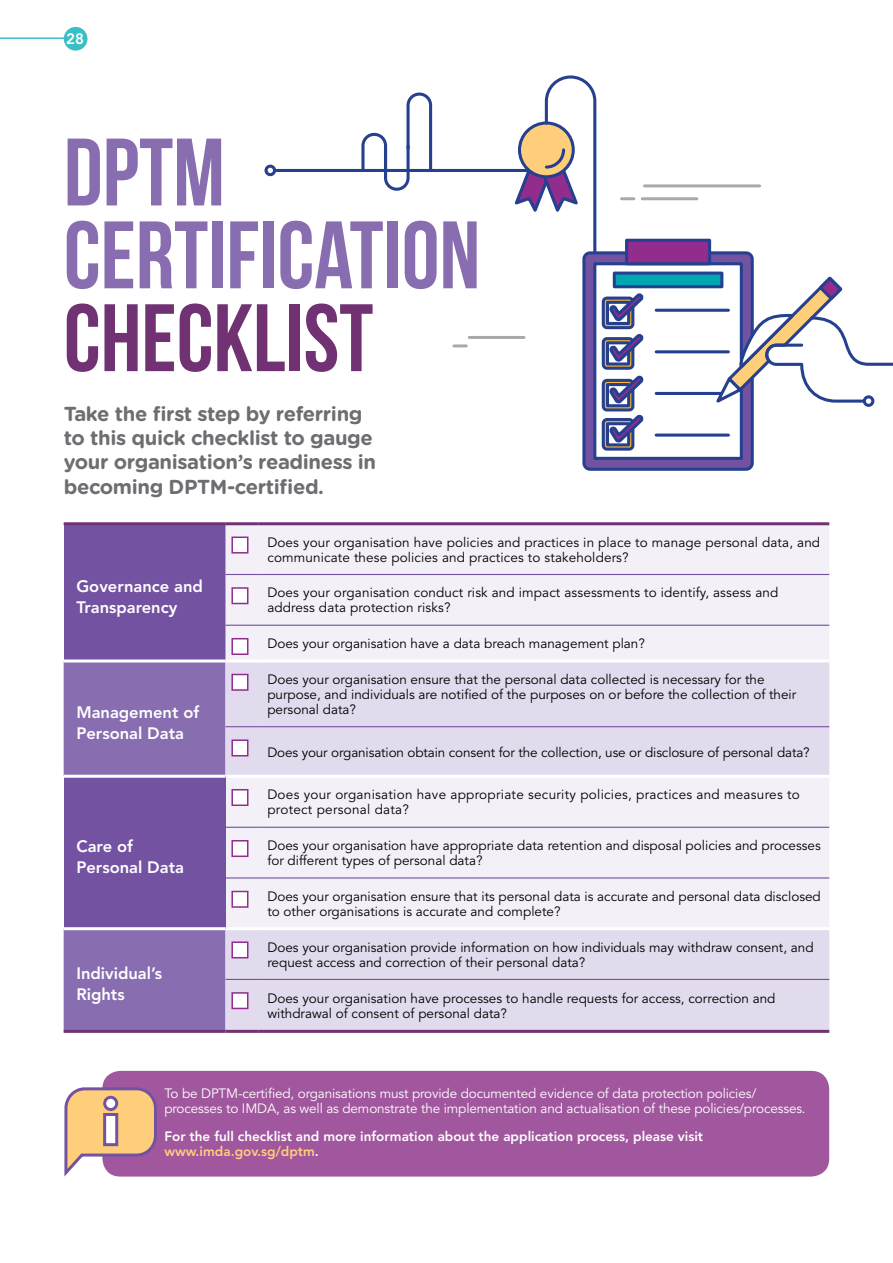
<style>
.page{position:relative;width:893px;height:1263px;background:#fff}
.page>*{position:absolute;margin:0;border:0;box-sizing:border-box;transform-origin:0 0}
.t1{font:700 95.55px/82.8px "Bebas Neue";color:#886db0}
.t2{font:700 95.55px "Bebas Neue";color:#703272}
.t3{font:700 20.25px/24.3px "Gotham Rounded";letter-spacing:-.02em;color:#6d6e71}
.t4{font:800 16.5px/21px "Avenir LT Std";color:#fff}
.t5{font:800 15px "Avenir LT Std";color:#fff}
.t6{font:13.5px/15px "Avenir LT Std";color:#000}
.t7{font:13.5px/15px "Avenir LT Std";letter-spacing:-.01em;color:#fff}
.t8{font:800 13.5px/15px "Avenir LT Std";color:#fff}
.t9{font:13.5px/15px "Avenir LT Std";letter-spacing:.02em;color:#000}
.s1{color:#ffce7b}
</style>
<div class="page">
<div style="left:102px;top:1071px;width:727px;height:105px;background:#a1579e;border-radius:18px"></div>
<svg style="left:621px;top:197px;width:13px;height:3px"></svg>
<svg style="left:454px;top:344px;width:12px;height:3px"></svg>
<hr style="left:469px;top:336px;width:55px;height:3px;background:#a7a9ac">
<hr style="left:642px;top:197px;width:55px;height:3px;background:#a7a9ac">
<hr style="left:644px;top:184px;width:116px;height:3px;background:#a7a9ac">
<svg style="left:64px;top:1086px;width:94px;height:91px"></svg>
<hr style="left:270px;top:169px;width:280px;height:3px;background:#25408f">
<div style="left:266px;top:166px;width:9px;height:9px;background:#fff;border-radius:50%"></div>
<div style="left:264px;top:165px;width:12px;height:11px;border:3px solid #25408f;border-radius:50%"></div>
<div style="left:584px;top:253px;width:168px;height:216px;background:#7452a2;border-radius:6px"></div>
<div style="left:582px;top:251px;width:172px;height:220px;border:3px solid #25408f;border-radius:6px"></div>
<div style="left:595px;top:264px;width:146px;height:194px;background:#fff"></div>
<div style="left:593px;top:262px;width:150px;height:198px;border:3px solid #25408f"></div>
<div style="left:627px;top:240px;width:83px;height:24px;background:#922c8d"></div>
<div style="left:625px;top:239px;width:86px;height:26px;border:3px solid #25408f"></div>
<hr style="left:656px;top:309px;width:72px;height:3px;background:#25408f">
<hr style="left:656px;top:350px;width:72px;height:3px;background:#25408f">
<hr style="left:656px;top:392px;width:72px;height:3px;background:#25408f">
<svg style="left:656px;top:433px;width:72px;height:4px"></svg>
<div style="left:614px;top:273px;width:108px;height:14px;background:#00a6b1"></div>
<div style="left:613px;top:272px;width:110px;height:16px;border:3px solid #25408f"></div>
<svg style="left:601px;top:293px;width:43px;height:158px"></svg>
<svg style="left:711px;top:274px;width:132px;height:134px"></svg>
<svg style="left:808px;top:315px;width:84px;height:692px"></svg>
<svg style="left:511px;top:75px;width:87px;height:181px"></svg>
<svg style="left:360px;top:92px;width:74px;height:99px"></svg>
<div style="left:64px;top:524px;width:161px;height:137px;background:#7452a2"></div>
<div style="left:225px;top:525px;width:604px;height:134px;background:#f3f0f8"></div>
<div style="left:64px;top:662px;width:161px;height:368px;background:#886db0"></div>
<svg style="left:225px;top:662px;width:604px;height:368px;fill:#e1dbed"></svg>
<div style="left:64px;top:776px;width:161px;height:153px;background:#7452a2"></div>
<hr style="left:64px;top:1030px;width:161px;height:3px;background:#703272">
<hr style="left:64px;top:775px;width:161px;height:3px;background:#fff">
<hr style="left:225px;top:775px;width:34px;height:3px;background:#fff">
<hr style="left:259px;top:775px;width:570px;height:3px;background:#fff">
<hr style="left:225px;top:927px;width:34px;height:3px;background:#fff">
<hr style="left:259px;top:927px;width:570px;height:3px;background:#fff">
<hr style="left:259px;top:659px;width:570px;height:3px;background:#fff">
<hr style="left:64px;top:659px;width:161px;height:3px;background:#fff">
<hr style="left:225px;top:522px;width:34px;height:3px;background:#703272">
<hr style="left:259px;top:522px;width:570px;height:3px;background:#703272">
<hr style="left:64px;top:522px;width:161px;height:3px;background:#703272">
<hr style="left:225px;top:574px;width:34px;height:1px;background:#7452a2">
<hr style="left:259px;top:574px;width:570px;height:1px;background:#7452a2">
<hr style="left:225px;top:625px;width:34px;height:1px;background:#7452a2">
<hr style="left:259px;top:625px;width:570px;height:1px;background:#7452a2">
<hr style="left:225px;top:827px;width:34px;height:1px;background:#7452a2">
<hr style="left:259px;top:827px;width:570px;height:1px;background:#7452a2">
<hr style="left:225px;top:877px;width:34px;height:1px;background:#7452a2">
<hr style="left:259px;top:877px;width:570px;height:1px;background:#7452a2">
<hr style="left:225px;top:726px;width:34px;height:1px;background:#7452a2">
<hr style="left:259px;top:726px;width:570px;height:1px;background:#7452a2">
<hr style="left:225px;top:1030px;width:34px;height:3px;background:#703272">
<hr style="left:259px;top:1030px;width:570px;height:3px;background:#703272">
<hr style="left:225px;top:979px;width:34px;height:1px;background:#7452a2">
<hr style="left:259px;top:979px;width:570px;height:1px;background:#7452a2">
<hr style="left:64px;top:927px;width:161px;height:3px;background:#fff">
<div style="left:231px;top:536px;width:17px;height:17px;background:#fff;border:2px solid #922c8d"></div>
<div style="left:231px;top:587px;width:17px;height:17px;background:#fff;border:2px solid #922c8d"></div>
<div style="left:231px;top:638px;width:17px;height:17px;background:#fff;border:2px solid #922c8d"></div>
<div style="left:231px;top:674px;width:17px;height:17px;background:#fff;border:2px solid #922c8d"></div>
<div style="left:231px;top:739px;width:17px;height:17px;background:#fff;border:2px solid #922c8d"></div>
<div style="left:231px;top:789px;width:17px;height:17px;background:#fff;border:2px solid #922c8d"></div>
<div style="left:231px;top:840px;width:17px;height:17px;background:#fff;border:2px solid #922c8d"></div>
<div style="left:231px;top:891px;width:17px;height:17px;background:#fff;border:2px solid #922c8d"></div>
<div style="left:231px;top:941px;width:17px;height:17px;background:#fff;border:2px solid #922c8d"></div>
<div style="left:231px;top:992px;width:17px;height:17px;background:#fff;border:2px solid #922c8d"></div>
<hr style="left:0;top:37px;width:68px;height:2px;background:#38c0c5">
<div style="left:64px;top:27px;width:23px;height:24px;background:#38c0c5;border-radius:50%"></div>
<p class="t5" style="left:66px;top:30px;width:19px">28</p>
<h1 class="t1" style="left:64px;top:130px;width:418px">DPTM<br>CERTIFICATION</h1>
<h1 class="t2" style="left:64px;top:286px;width:311px">CHECKLIST</h1>
<h2 class="t3" style="left:64px;top:400px;width:314px">Take the first step by referring to this quick checklist to gauge your organisation’s readiness in becoming DPTM-certified.</h2>
<p class="t4" style="left:76px;top:575px;width:128px">Governance and<br>Transparency</p>
<p class="t4" style="left:76px;top:701px;width:124px">Management of<br>Personal Data</p>
<p class="t4" style="left:76px;top:835px;width:109px">Care of<br>Personal Data</p>
<p class="t4" style="left:76px;top:963px;width:87px">Individual’s<br>Rights</p>
<p class="t6" style="left:267px;top:535px;width:554px">Does your organisation have policies and practices in place to manage personal data, and communicate these policies and practices to stakeholders?</p>
<p class="t6" style="left:267px;top:586px;width:512px">Does your organisation conduct risk and impact assessments to identify, assess and address data protection risks?</p>
<p class="t6" style="left:267px;top:636px;width:379px">Does your organisation have a data breach management plan?</p>
<p class="t6" style="left:267px;top:672px;width:530px">Does your organisation ensure that the personal data collected is necessary for the purpose, and individuals are notified of the purposes on or before the collection of their personal data?</p>
<p class="t6" style="left:267px;top:745px;width:544px">Does your organisation obtain consent for the collection, use or disclosure of personal data?</p>
<p class="t9" style="left:267px;top:787px;width:534px">Does your organisation have appropriate security policies, practices and measures to protect personal data?</p>
<p class="t6" style="left:267px;top:838px;width:555px">Does your organisation have appropriate data retention and disposal policies and processes for different types of personal data?</p>
<p class="t6" style="left:267px;top:889px;width:555px">Does your organisation ensure that its personal data is accurate and personal data disclosed to other organisations is accurate and complete?</p>
<p class="t6" style="left:267px;top:940px;width:548px">Does your organisation provide information on how individuals may withdraw consent, and request access and correction of their personal data?</p>
<p class="t6" style="left:267px;top:991px;width:510px">Does your organisation have processes to handle requests for access, correction and withdrawal of consent of personal data?</p>
<p class="t7" style="left:164px;top:1086px;width:643px">To be DPTM-certified, organisations must provide documented evidence of data protection policies/ processes to IMDA, as well as demonstrate the implementation and actualisation of these policies/processes.</p>
<p class="t8" style="left:164px;top:1129px;width:540px">For the full checklist and more information about the application process, please visit <span class="s1">www.imda.gov.sg/dptm</span>.</p>
</div>
